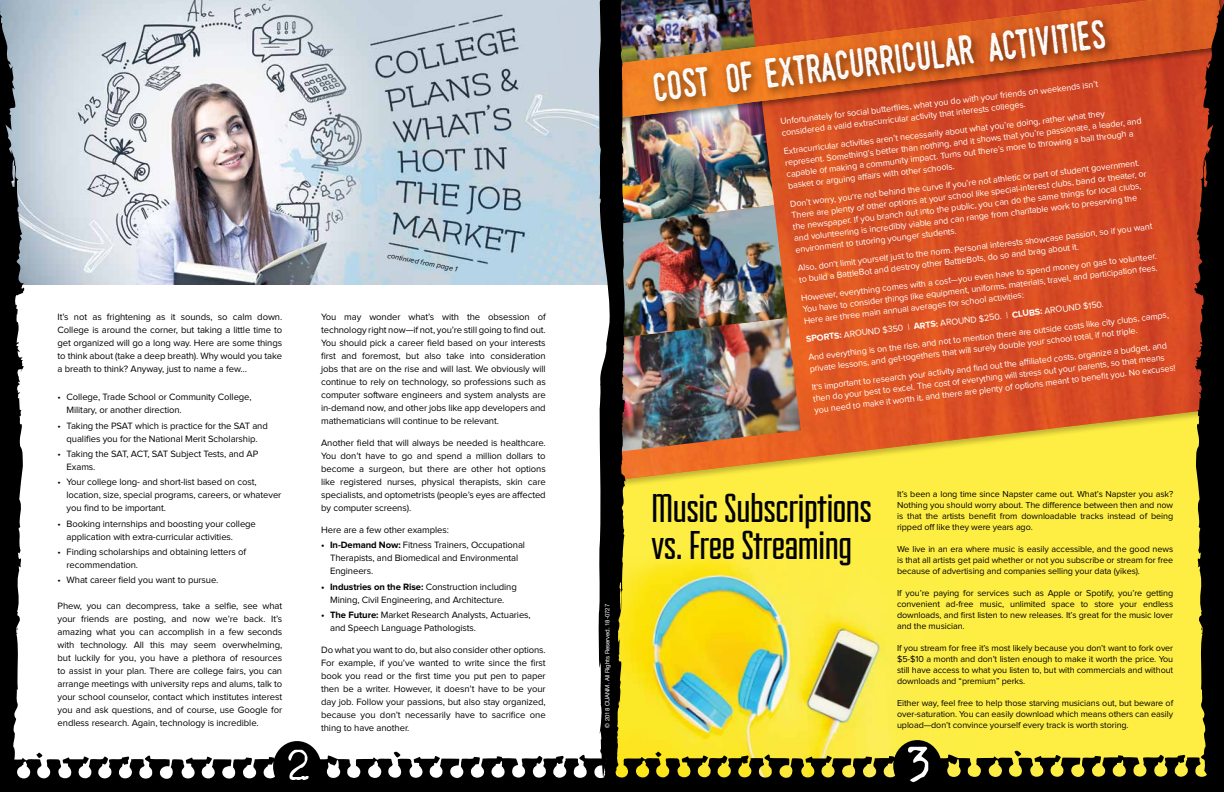
<style>
.page{position:relative;width:1224px;height:792px;background:#fff}
.page>*{position:absolute;margin:0;border:0;box-sizing:border-box;transform-origin:0 0}
.t1{font:42.5px/37.1px "Fairview";letter-spacing:-.01em;color:#000}
.t2{font:39.6px "Swistblnk Monthoers";color:#fff}
.t3{font:9.5px/13px "Proxima Nova";letter-spacing:-.01em;color:#000}
.t4{font:9px/11.4px "Proxima Nova";color:#fff}
.t5{font:9px/11px "Proxima Nova";letter-spacing:-.01em;color:#000;text-align:justify}
.t6{font:italic 7.3px "Proxima Nova";color:#000}
.t7{font:6px "Helvetica Neue";letter-spacing:-.005em;color:#fff}
.s1{font-weight:700}
</style>
<div class="page">
<img style="left:0;top:0;width:1224px;height:792px">
<p class="t3" style="left:58px;top:311px;width:226px;text-align:justify">It’s not as frightening as it sounds, so calm down.<br>College is around the corner, but taking a little time to get organized will go a long way. Here are some things to think about (take a deep breath). Why would you take a breath to think? Anyway, just to name a few…</p>
<p class="t3" style="left:67px;top:391px;width:187px;text-indent:-9px">• College, Trade School or Community College,<br>Military, or another direction.</p>
<p class="t3" style="left:58px;top:419px;width:212px;text-align:center">• Taking the PSAT which is practice for the SAT and qualifies you for the National Merit Scholarship.</p>
<p class="t3" style="left:67px;top:448px;width:193px;text-indent:-9px">• Taking the SAT, ACT, SAT Subject Tests, and AP<br>Exams.</p>
<p class="t3" style="left:67px;top:476px;width:216px;text-indent:-9px">• Your college long- and short-list based on cost, location, size, special programs, careers, or whatever you find to be important.</p>
<p class="t3" style="left:67px;top:517px;width:191px;text-indent:-9px">• Booking internships and boosting your college application with extra-curricular activities.</p>
<p class="t3" style="left:67px;top:546px;width:181px;text-indent:-9px">• Finding scholarships and obtaining letters of recommendation.</p>
<p class="t3" style="left:58px;top:574px;width:162px">• What career field you want to pursue.</p>
<p class="t3" style="left:58px;top:600px;width:226px;text-align:justify">Phew, you can decompress, take a selfie, see what your friends are posting, and now we’re back. It’s amazing what you can accomplish in a few seconds with technology. All this may seem overwhelming, but luckily for you, you have a plethora of resources to assist in your plan. There are college fairs, you can arrange meetings with university reps and alums, talk to your school counselor, contact which institutes interest you and ask questions, and of course, use Google for endless research. Again, technology is incredible.</p>
<p class="t6" style="left:388px;top:252px;width:73px;rotate:11deg">continued from page 1</p>
<p class="t3" style="left:321px;top:311px;width:226px;text-align:justify">You may wonder what’s with the obsession of technology right now—if not, you’re still going to find out.<br>You should pick a career field based on your interests first and foremost, but also take into consideration jobs that are on the rise and will last. We obviously will continue to rely on technology, so professions such as computer software engineers and system analysts are in-demand now, and other jobs like app developers and mathematicians will continue to be relevant.</p>
<p class="t3" style="left:321px;top:437px;width:226px;text-align:justify">Another field that will always be needed is healthcare.<br>You don’t have to go and spend a million dollars to become a surgeon, but there are other hot options like registered nurses, physical therapists, skin care specialists, and optometrists (people’s eyes are affected by computer screens).</p>
<p class="t3" style="left:321px;top:524px;width:129px">Here are a few other examples:</p>
<p class="t3" style="left:330px;top:539px;width:196px;text-indent:-9px"><span class="s1">• In-Demand Now:</span> Fitness Trainers, Occupational<br>Therapists, and Biomedical and Environmental<br>Engineers.</p>
<p class="t3" style="left:321px;top:580px;width:197px;text-align:center"><span class="s1">• Industries on the Rise:</span> Construction including<br>Mining, Civil Engineering, and Architecture.</p>
<p class="t3" style="left:330px;top:609px;width:202px;text-indent:-9px"><span class="s1">• The Future:</span> Market Research Analysts, Actuaries, and Speech Language Pathologists.</p>
<p class="t3" style="left:321px;top:644px;width:226px;text-align:justify">Do what you want to do, but also consider other options.<br>For example, if you’ve wanted to write since the first book you read or the first time you put pen to paper then be a writer. However, it doesn’t have to be your day job. Follow your passions, but also stay organized, because you don’t necessarily have to sacrifice one thing to have another.</p>
<p class="t7" style="left:603px;top:728px;width:125px;rotate:-90deg">© 2018 CUANM. All Rights Reserved. 18-0727</p>
<h2 class="t2" style="left:650px;top:64px;width:458px;rotate:-7deg">Cost of extracurricular activities</h2>
<p class="t4" style="left:780px;top:117px;width:321px;rotate:-7deg">Unfortunately for social butterfl ies, what you do with your friends on weekends isn’t considered a valid extracurricular activity that interests colleges.</p>
<p class="t4" style="left:783px;top:147px;width:360px;rotate:-7deg">Extracurricular activities aren’t necessarily about what you’re doing, rather what they represent. Something’s better than nothing, and it shows that you’re passionate, a leader, and capable of making a community impact. Turns out there’s more to throwing a ball through a basket or arguing aff airs with other schools.</p>
<p class="t4" style="left:789px;top:199px;width:359px;rotate:-7deg">Don’t worry, you’re not behind the curve if you’re not athletic or part of student government.<br>There are plenty of other options at your school like special-interest clubs, band or theater, or the newspaper. If you branch out into the public, you can do the same things for local clubs, and volunteering is incredibly viable and can range from charitable work to preserving the environment to tutoring younger students.</p>
<p class="t4" style="left:797px;top:264px;width:359px;rotate:-7deg">Also, don’t limit yourself just to the norm. Personal interests showcase passion, so if you want to build a BattleBot and destroy other BattleBots, do so and brag about it.</p>
<p class="t4" style="left:801px;top:293px;width:359px;text-align:justify;rotate:-7deg">However, everything comes with a cost—you even have to spend money on gas to volunteer.<br>You have to consider things like equipment, uniforms, materials, travel, and participation fees.<br>Here are three main annual averages for school activities:</p>
<p class="t4" style="left:805px;top:331px;width:364px;line-height:18.6px;rotate:-7deg"><span class="s1">SPORTS:</span> AROUND $350 | <span class="s1">ARTS:</span> AROUND $250. | <span class="s1">CLUBS:</span> AROUND $150.<br>And everything is on the rise, and not to mention there are outside costs like city clubs, camps,</p>
<p class="t4" style="left:809px;top:361px;width:359px;line-height:18.6px;rotate:-7deg">private lessons, and get-togethers that will surely double your school total, if not triple.<br>It’s important to research your activity and fi nd out the affi liated costs, organize a budget, and</p>
<p class="t4" style="left:813px;top:394px;width:365px;rotate:-7deg">then do your best to excel. The cost of everything will stress out your parents, so that means you need to make it worth it, and there are plenty of options meant to benefi t you. No excuses!</p>
<h1 class="t1" style="left:652px;top:489px;width:222px">Music Subscriptions vs. Free Streaming</h1>
<p class="t5" style="left:897px;top:489px;width:278px">It’s been a long time since Napster came out. What’s Napster you ask?<br>Nothing you should worry about. The difference between then and now is that the artists benefit from downloadable tracks instead of being ripped off like they were years ago.</p>
<p class="t5" style="left:897px;top:544px;width:278px">We live in an era where music is easily accessible, and the good news is that all artists get paid whether or not you subscribe or stream for free because of advertising and companies selling your data (yikes).</p>
<p class="t5" style="left:897px;top:588px;width:278px">If you’re paying for services such as Apple or Spotify, you’re getting convenient ad-free music, unlimited space to store your endless downloads, and first listen to new releases. It’s great for the music lover and the musician.</p>
<p class="t5" style="left:897px;top:643px;width:278px">If you stream for free it’s most likely because you don’t want to fork over $5-$10 a month and don’t listen enough to make it worth the price. You still have access to what you listen to, but with commercials and without downloads and “premium” perks.</p>
<p class="t5" style="left:897px;top:698px;width:278px">Either way, feel free to help those starving musicians out, but beware of over-saturation. You can easily download which means others can easily upload—don’t convince yourself every track is worth storing.</p>
</div>
